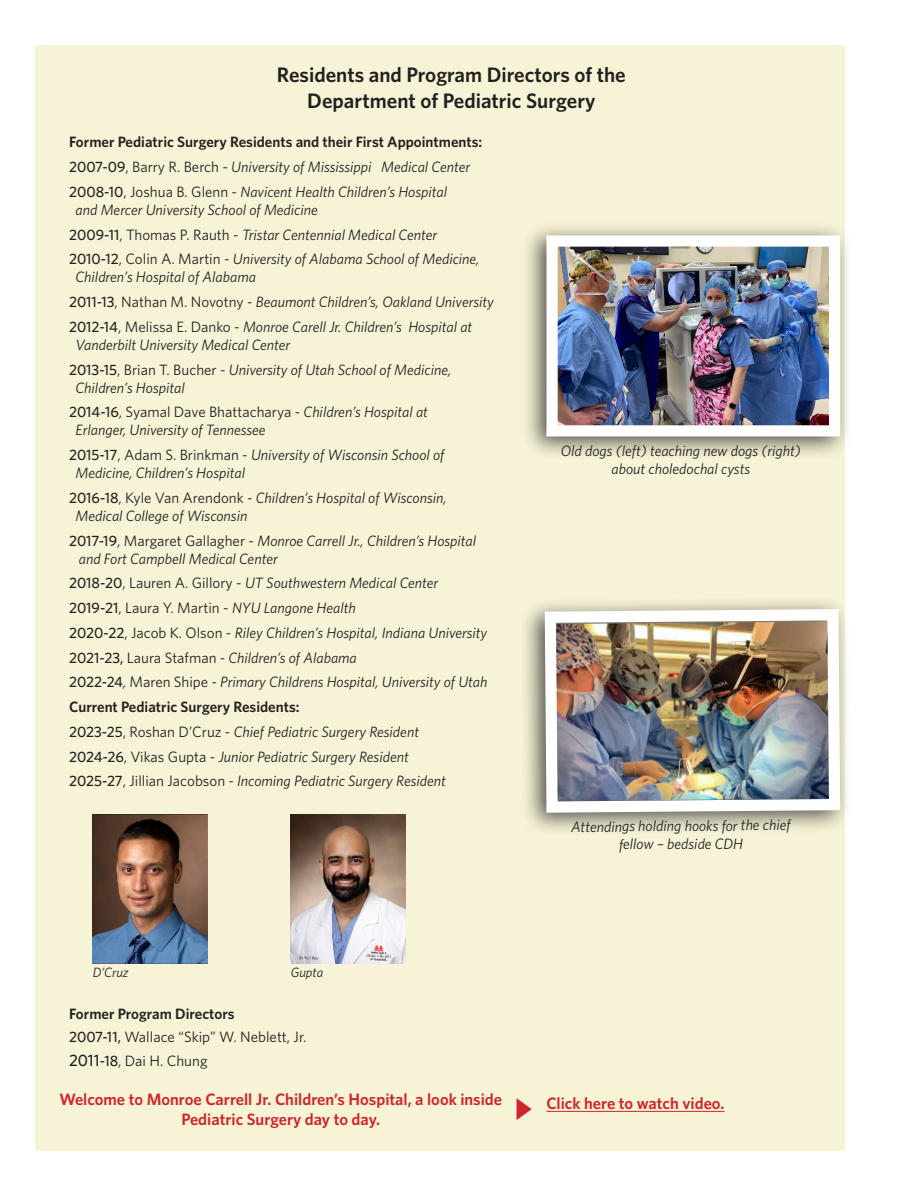
<style>
.page{position:relative;width:918px;height:1188px;background:#fff}
.page>*{position:absolute;margin:0;border:0;box-sizing:border-box;transform-origin:0 0}
.t1{font:600 21px/25.2px "Whitney";color:#231f20;text-align:center}
.t2{font:600 16.5px/19.8px "Whitney";color:#d1232a;text-align:center}
.t3{font:italic 15px/18px "Whitney";color:#231f20}
.t4{font:600 15px "Whitney";color:#231f20}
.t5{font:15px "Whitney";color:#231f20}
.t6{font:italic 13.5px "Whitney";color:#231f20}
.s1{font-weight:500;font-style:normal}
.s2{font-style:normal}
.s3{font-weight:500}
.s4{font-weight:500;font-size:16.5px}
</style>
<div class="page">
<div style="left:35px;top:45px;width:810px;height:1106px;background:#f6f3d6"></div>
<div style="left:521px;top:221px;width:332px;height:239px;background:#231f20;opacity:.75"></div>
<img style="left:558px;top:247px;width:270px;height:177px">
<div style="left:546px;top:235px;width:294px;height:201px;border:11px solid #fff"></div>
<div style="left:520px;top:596px;width:333px;height:240px;background:#231f20;opacity:.75"></div>
<img style="left:539px;top:603px;width:307px;height:215px">
<hr style="left:546px;top:1111px;width:179px;height:1px;background:#d1232a">
<img style="left:291px;top:814px;width:115px;height:149px">
<img style="left:93px;top:814px;width:115px;height:149px">
<p class="t1" style="left:277px;top:62px;width:350px">Residents and Program Directors of the<br>Department of Pediatric Surgery</p>
<p class="t4" style="left:69px;top:133px;width:415px">Former Pediatric Surgery Residents and their First Appointments:</p>
<p class="t3" style="left:69px;top:158px;width:403px"><span class="s1">2007-09</span><span class="s2">, Barry R. Berch -</span> University of Mississippi Medical Center</p>
<p class="t3" style="left:76px;top:182px;width:373px;text-indent:-6px"><span class="s1">2008-10</span><span class="s2">, Joshua B. Glenn -</span> Navicent Health Children’s Hospital and Mercer University School of Medicine</p>
<p class="t3" style="left:69px;top:225px;width:370px"><span class="s1">2009-11</span><span class="s2">, Thomas P. Rauth -</span> Tristar Centennial Medical Center</p>
<p class="t3" style="left:76px;top:250px;width:405px;text-indent:-6px"><span class="s1">2010-12</span><span class="s2">, Colin A. Martin -</span> University of Alabama School of Medicine,<br>Children’s Hospital of Alabama</p>
<p class="t3" style="left:69px;top:293px;width:426px"><span class="s1">2011-13</span><span class="s2">, Nathan M. Novotny -</span> Beaumont Children’s, Oakland University</p>
<p class="t3" style="left:76px;top:317px;width:398px;text-indent:-6px"><span class="s1">2012-14</span><span class="s2">, Melissa E. Danko -</span> Monroe Carell Jr. Children’s Hospital at<br>Vanderbilt University Medical Center</p>
<p class="t3" style="left:76px;top:360px;width:377px;text-indent:-6px"><span class="s1">2013-15</span><span class="s2">, Brian T. Bucher -</span> University of Utah School of Medicine,<br>Children’s Hospital</p>
<p class="t3" style="left:76px;top:403px;width:354px;text-indent:-6px"><span class="s1">2014-16</span><span class="s2">, Syamal Dave Bhattacharya -</span> Children’s Hospital at<br>Erlanger, University of Tennessee</p>
<p class="t3" style="left:76px;top:446px;width:370px;text-indent:-6px"><span class="s1">2015-17</span><span class="s2">, Adam S. Brinkman -</span> University of Wisconsin School of<br>Medicine, Children’s Hospital</p>
<p class="t3" style="left:76px;top:488px;width:373px;text-indent:-6px"><span class="s1">2016-18</span><span class="s2">, Kyle Van Arendonk -</span> Children’s Hospital of Wisconsin,<br>Medical College of Wisconsin</p>
<p class="t3" style="left:79px;top:531px;width:399px;text-indent:-10px"><span class="s1">2017-19</span><span class="s2">, Margaret Gallagher -</span> Monroe Carrell Jr., Children’s Hospital and Fort Campbell Medical Center</p>
<p class="t3" style="left:69px;top:574px;width:371px"><span class="s1">2018-20</span><span class="s2">, Lauren A. Gillory -</span> UT Southwestern Medical Center</p>
<p class="t3" style="left:69px;top:599px;width:288px"><span class="s1">2019-21</span><span class="s2">, Laura Y. Martin -</span> NYU Langone Health</p>
<p class="t3" style="left:69px;top:623px;width:420px"><span class="s1">2020-22</span><span class="s2">, Jacob K. Olson -</span> Riley Children’s Hospital, Indiana University</p>
<p class="t3" style="left:69px;top:648px;width:289px"><span class="s1">2021-23,</span> <span class="s2">Laura Stafman</span> - Children’s of Alabama</p>
<p class="t3" style="left:69px;top:673px;width:420px"><span class="s1">2022-24</span>, <span class="s2">Maren Shipe</span> - Primary Childrens Hospital, University of Utah</p>
<p class="t4" style="left:69px;top:698px;width:232px">Current Pediatric Surgery Residents:</p>
<p class="t3" style="left:69px;top:722px;width:351px"><span class="s1">2023-25</span><span class="s2">, Roshan D’Cruz -</span> Chief Pediatric Surgery Resident</p>
<p class="t3" style="left:69px;top:747px;width:341px"><span class="s1">2024-26</span><span class="s2">, Vikas Gupta -</span> Junior Pediatric Surgery Resident</p>
<p class="t3" style="left:69px;top:772px;width:378px"><span class="s1">2025-27</span><span class="s2">, Jillian Jacobson</span> - Incoming Pediatric Surgery Resident</p>
<p class="t6" style="left:93px;top:965px;width:37px">D’Cruz</p>
<p class="t6" style="left:291px;top:965px;width:34px">Gupta</p>
<p class="t4" style="left:69px;top:1004px;width:167px">Former Program Directors</p>
<p class="t5" style="left:69px;top:1028px;width:239px"><span class="s3">2007-11,</span> Wallace “Skip” W. Neblett, Jr.</p>
<p class="t5" style="left:69px;top:1052px;width:140px"><span class="s4">2011</span><span class="s3">-18</span>, Dai H. Chung</p>
<p class="t3" style="left:561px;top:441px;width:241px;text-align:center">Old dogs (left) teaching new dogs (right) about choledochal cysts</p>
<p class="t3" style="left:571px;top:818px;width:221px;text-align:center;rotate:-1deg">Attendings holding hooks for the chief fellow – bedside CDH</p>
<p class="t2" style="left:59px;top:1089px;width:444px">Welcome to Monroe Carrell Jr. Children’s Hospital, a look inside<br>Pediatric Surgery day to day.</p>
<p class="t2" style="left:546px;top:1093px;width:180px">Click here to watch video.</p>
</div>
